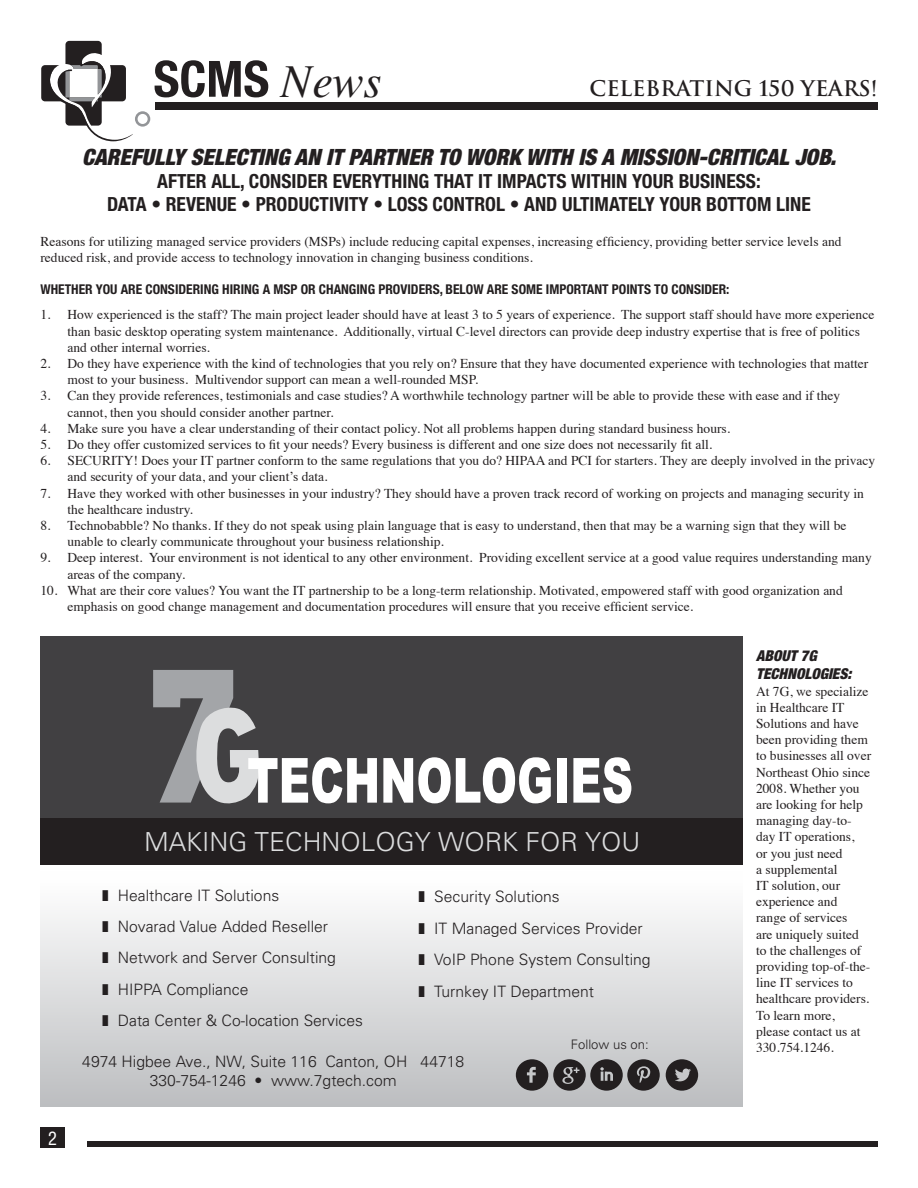
<style>
.page{position:relative;width:918px;height:1188px;background:#fff}
.page>*{position:absolute;margin:0;border:0;box-sizing:border-box;transform-origin:0 0}
.t1{font:700 condensed 50.1px "Helvetica Neue";color:#231f20}
.t2{font:300 26.25px "Univers";color:#dcddde}
.t3{font:italic 900 condensed 22.5px "Helvetica Neue LT Std";color:#231f20}
.t4{font:700 21px "Trajan";color:#231f20}
.t5{font:700 condensed 19.5px/23.4px "Helvetica Neue LT Std";color:#231f20;text-align:center}
.t6{font:condensed 18px "Helvetica";color:#fff}
.t7{font:300 15.75px/31.3px "Univers";color:#231f20}
.t8{font:italic 900 condensed 15px/18px "Helvetica Neue LT Std";color:#231f20}
.t9{font:13.5px/16.2px "Times";color:#231f20}
.t10{font:700 condensed 13.5px "Helvetica Neue LT Std";color:#231f20}
.t11{font:300 13.05px "Univers";color:#231f20}
.s1{font-family:"Times";font-weight:400;font-style:italic;font-stretch:normal;font-size:46.5px}
</style>
<div class="page">
<div style="left:40px;top:1127px;width:25px;height:21px;background:#231f20"></div>
<div style="left:87px;top:1142px;width:791px;height:6px;background:#231f20"></div>
<svg style="left:41px;top:41px;width:110px;height:100px"></svg>
<div style="left:133px;top:63px;width:32px;height:39px;background:#fff"></div>
<div style="left:155px;top:102px;width:723px;height:8px;background:#231f20"></div>
<div style="left:40px;top:636px;width:703px;height:220px;background:#414042"></div>
<div style="left:40px;top:818px;width:703px;height:46px;background:#231f20"></div>
<div style="left:40px;top:872px;width:703px;height:235px;background:linear-gradient(to bottom,#fff,#bcbec0)"></div>
<svg style="left:153px;top:670px;width:224px;height:134px"></svg>
<svg style="left:383px;top:757px;width:168px;height:46px"></svg>
<div style="left:557px;top:758px;width:10px;height:45px;background:#fff"></div>
<svg style="left:573px;top:757px;width:58px;height:46px"></svg>
<svg style="left:666px;top:1059px;width:32px;height:32px"></svg>
<svg style="left:516px;top:1059px;width:144px;height:32px"></svg>
<h1 class="t1" style="left:153px;top:49px;width:230px">SCMS <span class="s1">News</span></h1>
<h3 class="t4" style="left:590px;top:75px;width:289px">CELEBRATING 150 YEARS!</h3>
<h3 class="t3" style="left:82px;top:143px;width:755px">CAREFULLY SELECTING AN IT PARTNER TO WORK WITH IS A MISSION-CRITICAL JOB.</h3>
<h3 class="t5" style="left:107px;top:169px;width:705px">AFTER ALL, CONSIDER EVERYTHING THAT IT IMPACTS WITHIN YOUR BUSINESS:<br>DATA • REVENUE • PRODUCTIVITY • LOSS CONTROL • AND ULTIMATELY YOUR BOTTOM LINE</h3>
<p class="t9" style="left:40px;top:232px;width:803px">Reasons for utilizing managed service providers (MSPs) include reducing capital expenses, increasing efficiency, providing better service levels and reduced risk, and provide access to technology innovation in changing business conditions.</p>
<p class="t10" style="left:40px;top:281px;width:691px">WHETHER YOU ARE CONSIDERING HIRING A MSP OR CHANGING PROVIDERS, BELOW ARE SOME IMPORTANT POINTS TO CONSIDER:</p>
<p class="t9" style="left:68px;top:306px;width:808px;text-indent:-27px">1. How experienced is the staff? The main project leader should have at least 3 to 5 years of experience. The support staff should have more experience than basic desktop operating system maintenance. Additionally, virtual C-level directors can provide deep industry expertise that is free of politics and other internal worries.</p>
<p class="t9" style="left:68px;top:354px;width:802px;text-indent:-27px">2. Do they have experience with the kind of technologies that you rely on? Ensure that they have documented experience with technologies that matter most to your business. Multivendor support can mean a well-rounded MSP.</p>
<p class="t9" style="left:68px;top:387px;width:774px;text-indent:-27px">3. Can they provide references, testimonials and case studies? A worthwhile technology partner will be able to provide these with ease and if they cannot, then you should consider another partner.</p>
<p class="t9" style="left:40px;top:419px;width:691px">4. Make sure you have a clear understanding of their contact policy. Not all problems happen during standard business hours.</p>
<p class="t9" style="left:40px;top:435px;width:673px">5. Do they offer customized services to fit your needs? Every business is different and one size does not necessarily fit all.</p>
<p class="t9" style="left:68px;top:451px;width:809px;text-indent:-27px">6. SECURITY! Does your IT partner conform to the same regulations that you do? HIPAA and PCI for starters. They are deeply involved in the privacy and security of your data, and your client’s data.</p>
<p class="t9" style="left:68px;top:484px;width:798px;text-indent:-27px">7. Have they worked with other businesses in your industry? They should have a proven track record of working on projects and managing security in the healthcare industry.</p>
<p class="t9" style="left:68px;top:516px;width:780px;text-indent:-27px">8. Technobabble? No thanks. If they do not speak using plain language that is easy to understand, then that may be a warning sign that they will be unable to clearly communicate throughout your business relationship.</p>
<p class="t9" style="left:68px;top:549px;width:806px;text-indent:-27px">9. Deep interest. Your environment is not identical to any other environment. Providing excellent service at a good value requires understanding many areas of the company.</p>
<p class="t9" style="left:68px;top:581px;width:777px;text-indent:-27px">10. What are their core values? You want the IT partnership to be a long-term relationship. Motivated, empowered staff with good organization and emphasis on good change management and documentation procedures will ensure that you receive efficient service.</p>
<p class="t8" style="left:756px;top:647px;width:97px">ABOUT 7G<br>TECHNOLOGIES:</p>
<p class="t9" style="left:756px;top:682px;width:117px">At 7G, we specialize in Healthcare IT<br>Solutions and have been providing them to businesses all over<br>Northeast Ohio since<br>2008. Whether you are looking for help managing day-to&shy;day IT operations,<br>or you just need<br>a supplemental<br>IT solution, our experience and<br>range of services<br>are uniquely suited to the challenges of providing top-of-the&shy;line IT services to healthcare providers.<br>To learn more, please contact us at<br>330.754.1246.</p>
<h2 class="t2" style="left:144px;top:826px;width:498px">MAKING TECHNOLOGY WORK FOR YOU</h2>
<p class="t7" style="left:102px;top:879px;width:262px">❚ Healthcare IT Solutions<br>❚ Novarad Value Added Reseller<br>❚ Network and Server Consulting<br>❚ HIPPA Compliance<br>❚ Data Center &amp; Co-location Services</p>
<p class="t7" style="left:419px;top:881px;width:234px">❚ Security Solutions<br>❚ IT Managed Services Provider ❚ VoIP Phone System Consulting ❚ Turnkey IT Department</p>
<p class="t7" style="left:82px;top:1052px;width:383px;line-height:18.9px;text-align:center">4974 Higbee Ave., NW, Suite 116 Canton, OH 44718<br>330-754-1246 • www.7gtech.com</p>
<p class="t11" style="left:571px;top:1036px;width:79px">Follow us on:</p>
<h3 class="t6" style="left:48px;top:1127px;width:10px">2</h3>
</div>
